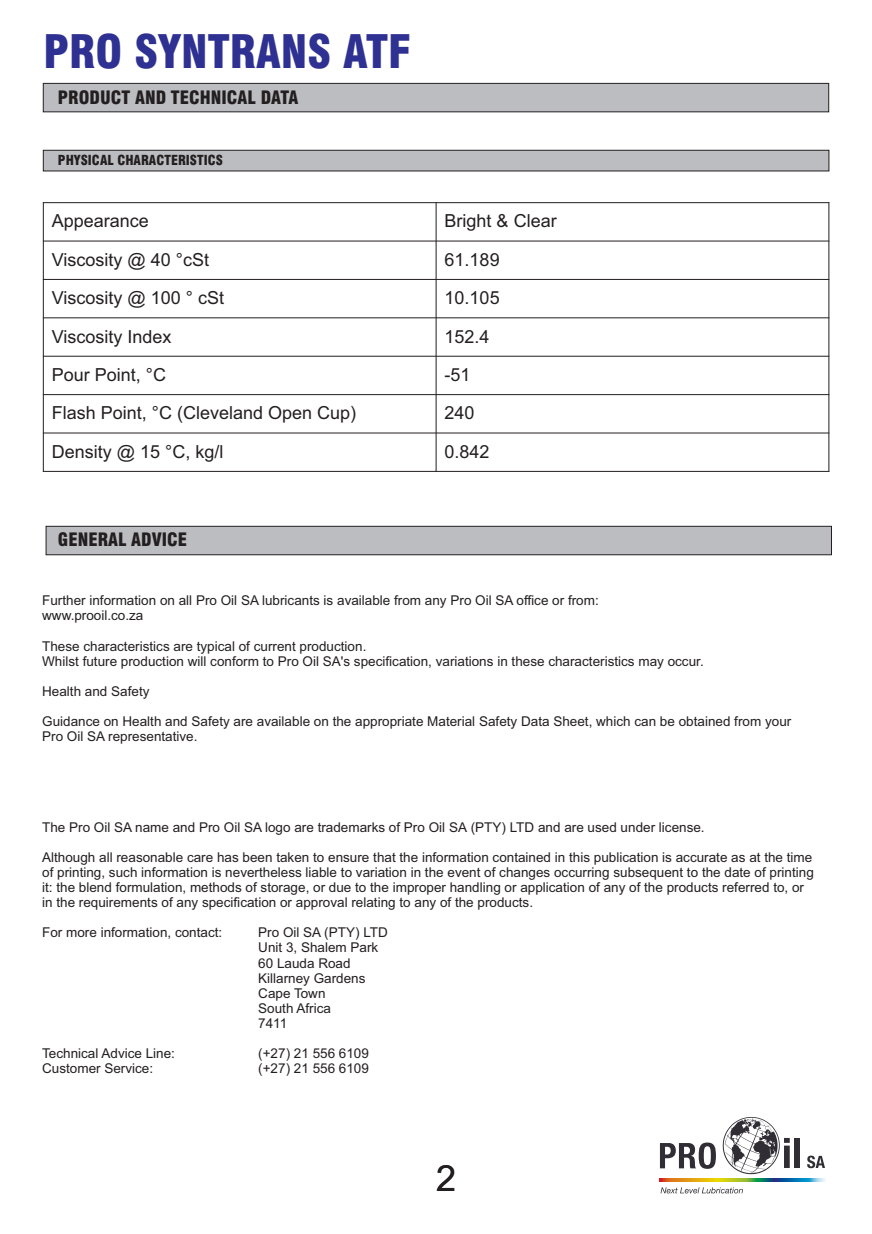
<style>
.page{position:relative;width:872px;height:1234px;background:#fff}
.page>*{position:absolute;margin:0;border:0;box-sizing:border-box;transform-origin:0 0}
.t1{font:900 condensed 45px "Swiss 721 BT";color:#2e3092}
.t2{font:36px "Arial";color:#231f20}
.t3{font:18px "Arial";color:#231f20}
.t4{font:900 condensed 18px "Swiss 721 BT";color:#231f20}
.t5{font:13.5px/15.1px "Arial";color:#231f20}
.t6{font:900 condensed 13.5px "Swiss 721 BT";color:#231f20}
</style>
<div class="page">
<svg style="left:42px;top:82px;width:787px;height:31px;background:#b5b5b8"></svg>
<svg style="left:42px;top:149px;width:787px;height:23px;background:#b2b2b5"></svg>
<svg style="left:45px;top:525px;width:787px;height:30px;background:#b4b5b8"></svg>
<svg style="left:660px;top:1142px;width:56px;height:26px"></svg>
<div style="left:794px;top:1137px;width:5px;height:30px;background:#302e34"></div>
<svg style="left:807px;top:1155px;width:18px;height:12px"></svg>
<svg style="left:722px;top:1117px;width:67px;height:56px"></svg>
<svg style="left:660px;top:1187px;width:83px;height:6px"></svg>
<svg style="left:660px;top:1178px;width:165px;height:3px"></svg>
<hr style="left:43px;top:202px;width:1px;height:269px;background:#231f20">
<hr style="left:436px;top:202px;width:1px;height:269px;background:#231f20">
<hr style="left:828px;top:202px;width:1px;height:269px;background:#231f20">
<hr style="left:43px;top:471px;width:786px;height:1px;background:#231f20">
<hr style="left:43px;top:432px;width:786px;height:1px;background:#231f20">
<hr style="left:43px;top:394px;width:786px;height:1px;background:#231f20">
<hr style="left:43px;top:356px;width:786px;height:1px;background:#231f20">
<hr style="left:43px;top:317px;width:786px;height:1px;background:#231f20">
<hr style="left:43px;top:279px;width:786px;height:1px;background:#231f20">
<hr style="left:43px;top:240px;width:786px;height:1px;background:#231f20">
<hr style="left:43px;top:202px;width:786px;height:1px;background:#231f20">
<h1 class="t1" style="left:43px;top:34px;width:369px">PRO SYNTRANS ATF</h1>
<h3 class="t4" style="left:58px;top:90px;width:242px">PRODUCT AND TECHNICAL DATA</h3>
<p class="t6" style="left:58px;top:155px;width:167px">PHYSICAL CHARACTERISTICS</p>
<h3 class="t3" style="left:52px;top:214px;width:99px">Appearance</h3>
<h3 class="t3" style="left:444px;top:214px;width:114px">Bright &amp; Clear</h3>
<h3 class="t3" style="left:52px;top:253px;width:159px">Viscosity @ 40 °cSt</h3>
<h3 class="t3" style="left:444px;top:253px;width:57px">61.189</h3>
<h3 class="t3" style="left:52px;top:291px;width:174px">Viscosity @ 100 ° cSt</h3>
<h3 class="t3" style="left:444px;top:291px;width:57px">10.105</h3>
<h3 class="t3" style="left:52px;top:329px;width:121px">Viscosity Index</h3>
<h3 class="t3" style="left:444px;top:329px;width:47px">152.4</h3>
<h3 class="t3" style="left:52px;top:368px;width:116px">Pour Point, °C</h3>
<h3 class="t3" style="left:444px;top:368px;width:28px">-51</h3>
<h3 class="t3" style="left:52px;top:406px;width:306px">Flash Point, °C (Cleveland Open Cup)</h3>
<h3 class="t3" style="left:444px;top:406px;width:32px">240</h3>
<h3 class="t3" style="left:52px;top:444px;width:173px">Density @ 15 °C, kg/l</h3>
<h3 class="t3" style="left:444px;top:444px;width:47px">0.842</h3>
<h3 class="t4" style="left:58px;top:532px;width:131px">GENERAL ADVICE</h3>
<p class="t5" style="left:42px;top:594px;width:558px">Further information on all Pro Oil SA lubricants is available from any Pro Oil SA office or from: www.prooil.co.za</p>
<p class="t5" style="left:42px;top:639px;width:663px">These characteristics are typical of current production.<br>Whilst future production will conform to Pro Oil SA's specification, variations in these characteristics may occur.</p>
<p class="t5" style="left:42px;top:684px;width:109px">Health and Safety</p>
<p class="t5" style="left:42px;top:714px;width:750px">Guidance on Health and Safety are available on the appropriate Material Safety Data Sheet, which can be obtained from your<br>Pro Oil SA representative.</p>
<p class="t5" style="left:42px;top:820px;width:664px">The Pro Oil SA name and Pro Oil SA logo are trademarks of Pro Oil SA (PTY) LTD and are used under license.</p>
<p class="t5" style="left:42px;top:850px;width:773px">Although all reasonable care has been taken to ensure that the information contained in this publication is accurate as at the time of printing, such information is nevertheless liable to variation in the event of changes occurring subsequent to the date of printing it: the blend formulation, methods of storage, or due to the improper handling or application of any of the products referred to, or in the requirements of any specification or approval relating to any of the products.</p>
<p class="t5" style="left:42px;top:926px;width:182px">For more information, contact:</p>
<p class="t5" style="left:258px;top:926px;width:131px">Pro Oil SA (PTY) LTD<br>Unit 3, Shalem Park<br>60 Lauda Road<br>Killarney Gardens<br>Cape Town<br>South Africa<br>7411</p>
<p class="t5" style="left:42px;top:1046px;width:134px">Technical Advice Line:</p>
<p class="t5" style="left:258px;top:1046px;width:112px">(+27) 21 556 6109</p>
<p class="t5" style="left:42px;top:1061px;width:113px">Customer Service:</p>
<p class="t5" style="left:258px;top:1061px;width:112px">(+27) 21 556 6109</p>
<h2 class="t2" style="left:436px;top:1164px;width:22px">2</h2>
</div>
